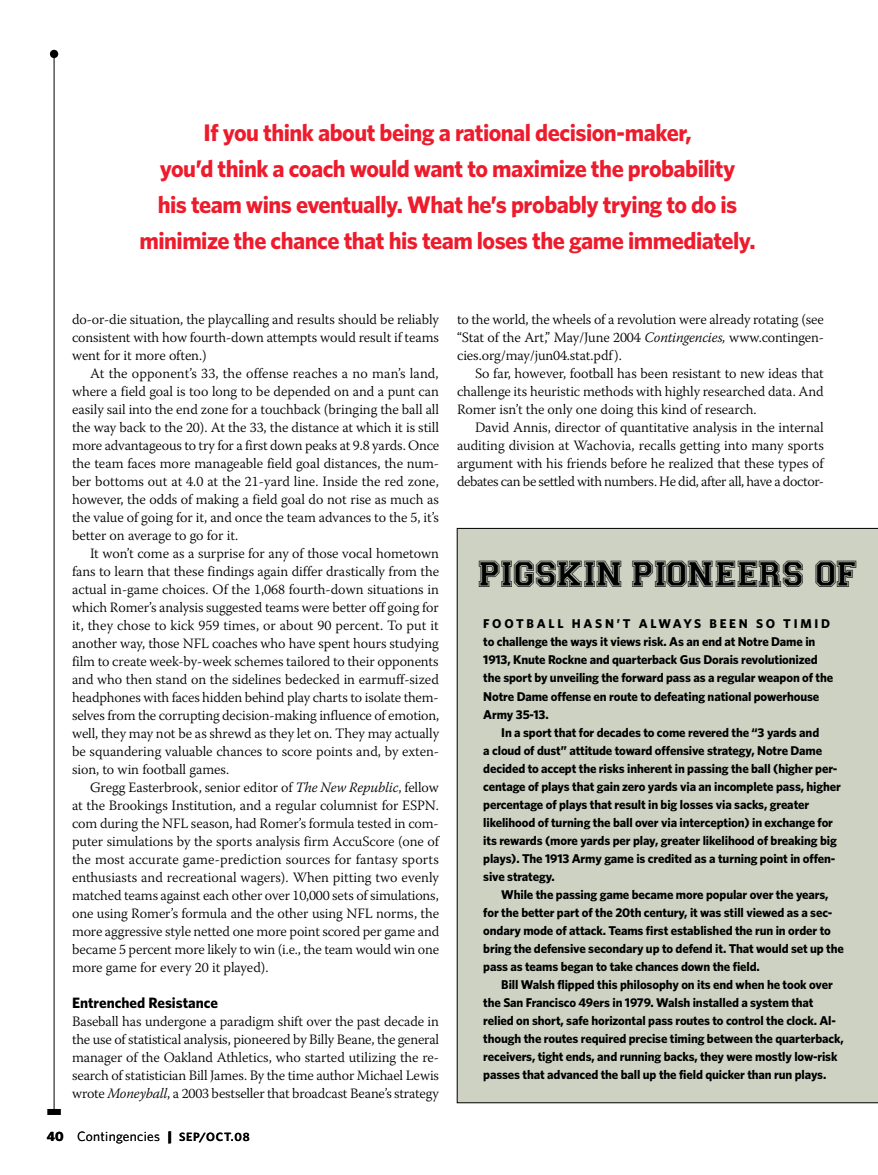
<style>
.page{position:relative;width:878px;height:1175px;background:#fff}
.page>*{position:absolute;margin:0;border:0;box-sizing:border-box;transform-origin:0 0}
.t1{font:37.5px "Varsity";letter-spacing:-.01em;color:#000}
.t2{font:700 24px/36px "Whitney";letter-spacing:-.02em;color:#ed1c2d;text-align:center}
.t3{font:700 15px "Whitney";color:#000}
.t4{font:300 14.25px/18px "Warnock Pro";letter-spacing:-.01em;color:#000;text-align:justify}
.t5{font:13.5px "Whitney";letter-spacing:.02em;color:#000}
.t6{font:700 12.75px/18px "Whitney";letter-spacing:-.01em;color:#000}
.s1{font-style:italic}
.s2{font-weight:700}
.s3{font-weight:900}
.s4{font-weight:600;font-size:12px}
</style>
<div class="page">
<hr style="left:54px;top:54px;width:1px;height:1058px;background:#000">
<div style="left:47px;top:1108px;width:14px;height:6px;background:#000"></div>
<div style="left:50px;top:50px;width:8px;height:8px;background:#000;border-radius:50%"></div>
<div style="left:457px;top:528px;width:421px;height:574px;background:#cdd2c3"></div>
<h2 class="t2" style="left:139px;top:113px;width:617px">If you think about being a rational decision-maker,<br>you’d think a coach would want to maximize the probability<br>his team wins eventually. What he’s probably trying to do is minimize the chance that his team loses the game immediately.</h2>
<p class="t4" style="left:72px;top:310px;width:368px">do-or-die situation, the playcalling and results should be reliably consistent with how fourth-down attempts would result if teams went for it more often.)</p>
<p class="t4" style="left:72px;top:364px;width:369px;text-indent:18px">At the opponent’s 33, the offense reaches a no man’s land, where a field goal is too long to be depended on and a punt can easily sail into the end zone for a touchback (bringing the ball all the way back to the 20). At the 33, the distance at which it is still more advantageous to try for a first down peaks at 9.8 yards. Once the team faces more manageable field goal distances, the num&shy;ber bottoms out at 4.0 at the 21-yard line. Inside the red zone, however, the odds of making a field goal do not rise as much as the value of going for it, and once the team advances to the 5, it’s better on average to go for it.</p>
<p class="t4" style="left:72px;top:544px;width:369px;text-indent:18px">It won’t come as a surprise for any of those vocal hometown fans to learn that these findings again differ drastically from the actual in-game choices. Of the 1,068 fourth-down situations in which Romer’s analysis suggested teams were better off going for it, they chose to kick 959 times, or about 90 percent. To put it another way, those NFL coaches who have spent hours studying film to create week-by-week schemes tailored to their opponents and who then stand on the sidelines bedecked in earmuff-sized headphones with faces hidden behind play charts to isolate them&shy;selves from the corrupting decision-making influence of emotion, well, they may not be as shrewd as they let on. They may actually be squandering valuable chances to score points and, by exten&shy;sion, to win football games.</p>
<p class="t4" style="left:72px;top:778px;width:368px;text-indent:18px">Gregg Easterbrook, senior editor of <span class="s1">The New Republic</span>, fellow at the Brookings Institution, and a regular columnist for ESPN. com during the NFL season, had Romer’s formula tested in com&shy;puter simulations by the sports analysis firm AccuScore (one of the most accurate game-prediction sources for fantasy sports enthusiasts and recreational wagers). When pitting two evenly matched teams against each other over 10,000 sets of simulations, one using Romer’s formula and the other using NFL norms, the more aggressive style netted one more point scored per game and became 5 percent more likely to win (i.e., the team would win one more game for every 20 it played).</p>
<p class="t3" style="left:72px;top:994px;width:148px">Entrenched Resistance</p>
<p class="t4" style="left:72px;top:1012px;width:368px">Baseball has undergone a paradigm shift over the past decade in the use of statistical analysis, pioneered by Billy Beane, the general manager of the Oakland Athletics, who started utilizing the re&shy;search of statistician Bill James. By the time author Michael Lewis wrote <span class="s1">Moneyball</span>, a 2003 bestseller that broadcast Beane’s strategy</p>
<p class="t5" style="left:47px;top:1128px;width:204px"><span class="s2">40</span> Contingencies <span class="s3">|</span> <span class="s4">SEP/OCT.08</span></p>
<p class="t4" style="left:457px;top:310px;width:368px">to the world, the wheels of a revolution were already rotating (see “Stat of the Art,” May/June 2004 <span class="s1">Contingencies,</span> www.contingen&shy;cies.org/may/jun04.stat.pdf).</p>
<p class="t4" style="left:457px;top:364px;width:368px;text-indent:18px">So far, however, football has been resistant to new ideas that challenge its heuristic methods with highly researched data. And Romer isn’t the only one doing this kind of research.</p>
<p class="t4" style="left:457px;top:418px;width:368px;text-indent:18px">David Annis, director of quantitative analysis in the internal auditing division at Wachovia, recalls getting into many sports argument with his friends before he realized that these types of debates can be settled with numbers. He did, after all, have a doctor-</p>
<h1 class="t1" style="left:478px;top:550px;width:379px">PIGSKIN PIONEERS OF</h1>
<p class="t6" style="left:483px;top:614px;width:21px">Football</p>
<p class="t6" style="left:571px;top:614px;width:12px">hasn</p>
<p class="t6" style="left:616px;top:614px;width:34px">’t alwa</p>
<p class="t6" style="left:683px;top:614px;width:37px">ys been</p>
<p class="t6" style="left:756px;top:614px;width:11px">so</p>
<p class="t6" style="left:483px;top:614px;width:351px;text-indent:300px">timid<br>to challenge the ways it views risk. As an end at Notre Dame in 1913, Knute Rockne and quarterback Gus Dorais revolutionized the sport by unveiling the forward pass as a regular weapon of the Notre Dame offense en route to defeating national powerhouse Army 35-13.</p>
<p class="t6" style="left:483px;top:722px;width:359px;text-indent:18px">In a sport that for decades to come revered the “3 yards and<br>a cloud of dust” attitude toward offensive strategy, Notre Dame decided to accept the risks inherent in passing the ball (higher per&shy;centage of plays that gain zero yards via an incomplete pass, higher percentage of plays that result in big losses via sacks, greater likelihood of turning the ball over via interception) in exchange for its rewards (more yards per play, greater likelihood of breaking big plays). The 1913 Army game is credited as a turning point in offen&shy;sive strategy.</p>
<p class="t6" style="left:483px;top:884px;width:362px;text-indent:18px">While the passing game became more popular over the years, for the better part of the 20th century, it was still viewed as a sec&shy;ondary mode of attack. Teams first established the run in order to bring the defensive secondary up to defend it. That would set up the pass as teams began to take chances down the field.</p>
<p class="t6" style="left:483px;top:974px;width:362px;text-indent:18px">Bill Walsh flipped this philosophy on its end when he took over the San Francisco 49ers in 1979. Walsh installed a system that relied on short, safe horizontal pass routes to control the clock. Al&shy;though the routes required precise timing between the quarterback, receivers, tight ends, and running backs, they were mostly low-risk passes that advanced the ball up the field quicker than run plays.</p>
</div>
